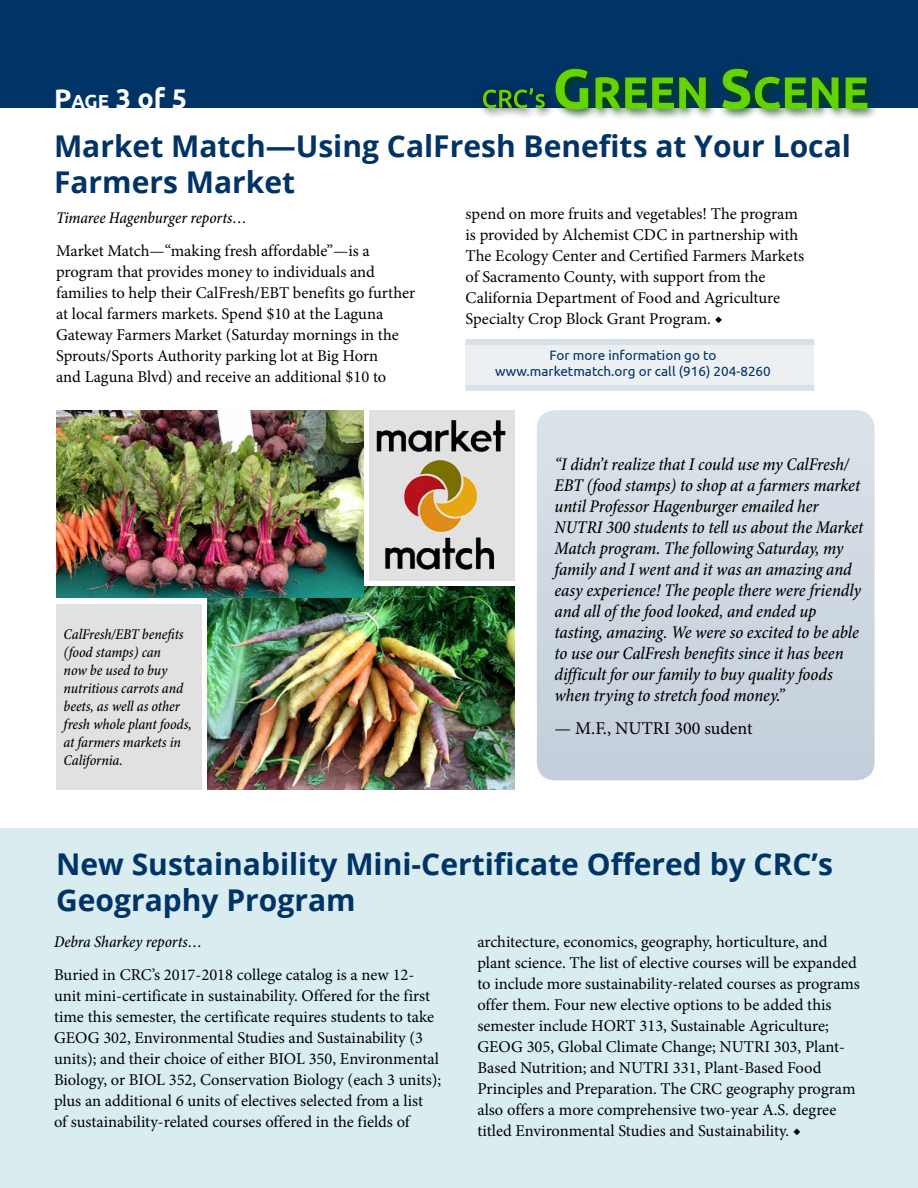
<style>
.page{position:relative;width:918px;height:1188px;background:#fff}
.page>*{position:absolute;margin:0;border:0;box-sizing:border-box;transform-origin:0 0}
.t1{font:700 30px/36px "Open Sans";color:#036}
.t2{font:700 27px "Ubuntu";color:#fff}
.t3{font:italic 500 condensed 18px/21px "Minion Pro";letter-spacing:-.005em;color:#000}
.t4{font:18px "Minion Pro";color:#000}
.t5{font:16.5px/21px "Minion Pro";color:#000}
.t6{font:italic 500 condensed 16.5px "Minion Pro";letter-spacing:-.005em;color:#000}
.t7{font:italic 500 condensed 15px/18px "Minion Pro";letter-spacing:-.005em;color:#000}
.t8{font:13.5px/16.2px "Ubuntu";color:#036;text-align:center}
.s1{font-style:inherit}
.s2{font-size:18.9px}
</style>
<div class="page">
<div style="left:0;top:828px;width:918px;height:360px;background:#d9ecf0"></div>
<div style="left:56px;top:604px;width:145px;height:185px;background:#e1e1e1"></div>
<img style="left:208px;top:587px;width:307px;height:202px">
<img style="left:56px;top:410px;width:307px;height:188px">
<div style="left:537px;top:410px;width:338px;height:370px;background:#cfd8e2;border-radius:18px"></div>
<div style="left:370px;top:410px;width:145px;height:170px;background:#e1e1e1"></div>
<img style="left:376px;top:420px;width:130px;height:32px">
<img style="left:404px;top:460px;width:74px;height:73px">
<img style="left:385px;top:537px;width:109px;height:33px">
<div style="left:466px;top:342px;width:348px;height:45px;background:#ecf0f3"></div>
<div style="left:466px;top:385px;width:348px;height:6px;background:#d9e1e8"></div>
<div style="left:466px;top:339px;width:348px;height:6px;background:#d9e1e8"></div>
<div style="left:0;top:0;width:918px;height:108px;background:#036"></div>
<div style="left:478px;top:83px;width:78px;height:36px;background:#000;opacity:.9"></div>
<svg style="left:483px;top:88px;width:62px;height:20px"></svg>
<div style="left:550px;top:63px;width:329px;height:58px;background:#040;opacity:.9"></div>
<svg style="left:556px;top:69px;width:311px;height:41px"></svg>
<h2 class="t2" style="left:54px;top:82px;width:135px"><span class="s1">P</span><span class="s2">age</span> 3 of 5</h2>
<h1 class="t1" style="left:54px;top:127px;width:798px">Market Match—Using CalFresh Benefits at Your Local<br>Farmers Market</h1>
<p class="t6" style="left:56px;top:207px;width:192px">Timaree Hagenburger reports…</p>
<p class="t5" style="left:56px;top:241px;width:361px">Market Match—“making fresh affordable”—is a program that provides money to individuals and families to help their CalFresh/EBT benefits go further at local farmers markets. Spend $10 at the Laguna Gateway Farmers Market (Saturday mornings in the Sprouts/Sports Authority parking lot at Big Horn<br>and Laguna Blvd) and receive an additional $10 to</p>
<p class="t5" style="left:466px;top:203px;width:340px">spend on more fruits and vegetables! The program is provided by Alchemist CDC in partnership with The Ecology Center and Certified Farmers Markets of Sacramento County, with support from the California Department of Food and Agriculture Specialty Crop Block Grant Program. ◆</p>
<p class="t8" style="left:495px;top:346px;width:277px">For more information go to www.marketmatch.org or call (916) 204-8260</p>
<p class="t7" style="left:64px;top:625px;width:130px">CalFresh/EBT benefits (food stamps) can<br>now be used to buy nutritious carrots and beets, as well as other fresh whole plant foods, at farmers markets in<br>California.</p>
<p class="t3" style="left:555px;top:454px;width:310px">“I didn’t realize that I could use my CalFresh/ EBT (food stamps) to shop at a farmers market until Professor Hagenburger emailed her NUTRI 300 students to tell us about the Market Match program. The following Saturday, my family and I went and it was an amazing and easy experience! The people there were friendly and all of the food looked, and ended up tasting, amazing. We were so excited to be able to use our CalFresh benefits since it has been difficult for our family to buy quality foods when trying to stretch food money.”</p>
<p class="t4" style="left:555px;top:717px;width:200px">— M.F., NUTRI 300 sudent</p>
<h1 class="t1" style="left:56px;top:845px;width:778px">New Sustainability Mini-Certificate Offered by CRC’s<br>Geography Program</h1>
<p class="t6" style="left:54px;top:931px;width:150px">Debra Sharkey reports…</p>
<p class="t5" style="left:54px;top:964px;width:389px">Buried in CRC’s 2017-2018 college catalog is a new 12- unit mini-certificate in sustainability. Offered for the first time this semester, the certificate requires students to take GEOG 302, Environmental Studies and Sustainability (3 units); and their choice of either BIOL 350, Environmental Biology, or BIOL 352, Conservation Biology (each 3 units); plus an additional 6 units of electives selected from a list<br>of sustainability-related courses offered in the fields of</p>
<p class="t5" style="left:477px;top:931px;width:384px">architecture, economics, geography, horticulture, and plant science. The list of elective courses will be expanded to include more sustainability-related courses as programs offer them. Four new elective options to be added this semester include HORT 313, Sustainable Agriculture; GEOG 305, Global Climate Change; NUTRI 303, Plant-Based Nutrition; and NUTRI 331, Plant-Based Food Principles and Preparation. The CRC geography program also offers a more comprehensive two-year A.S. degree titled Environmental Studies and Sustainability. ◆</p>
</div>
